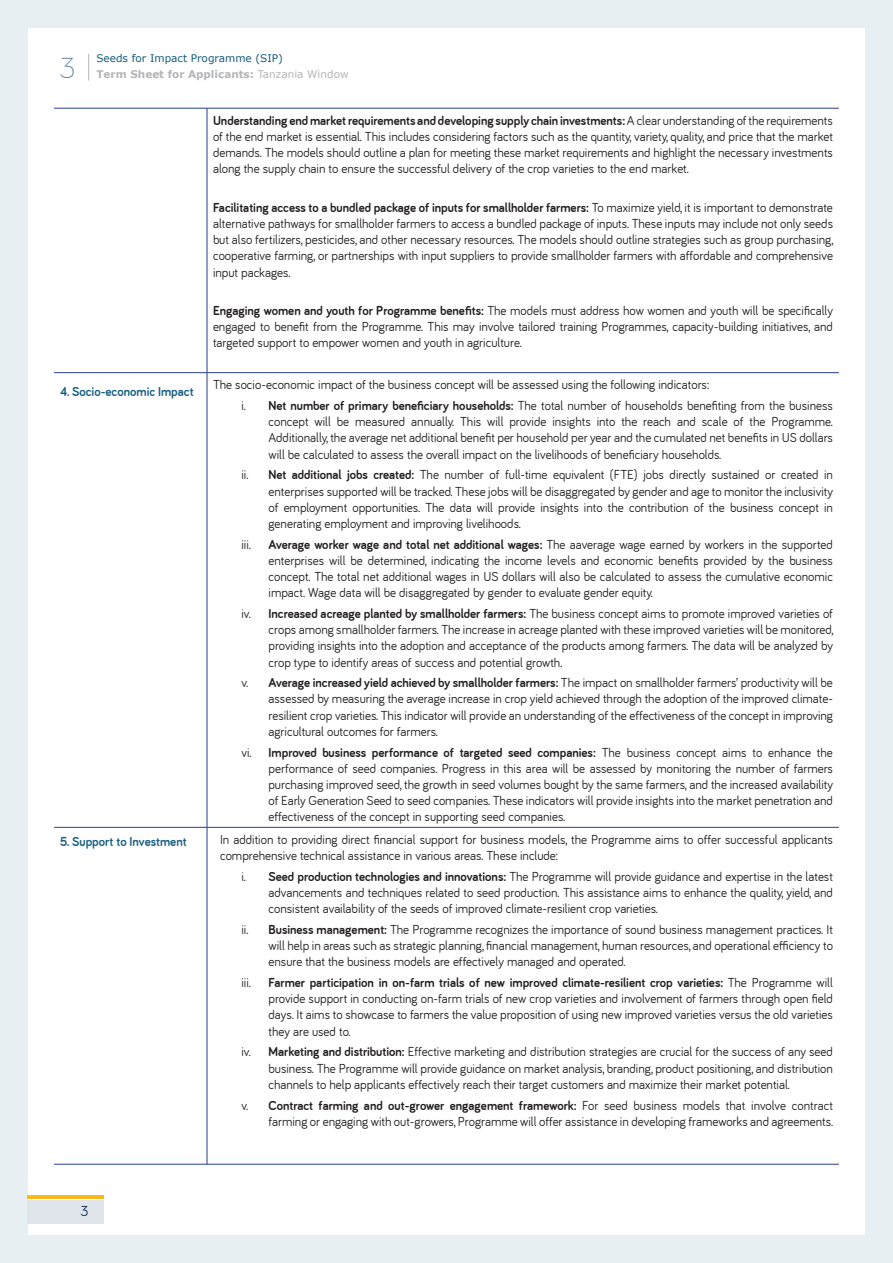
<style>
.page{position:relative;width:893px;height:1263px;background:#fff}
.page>*{position:absolute;margin:0;border:0;box-sizing:border-box;transform-origin:0 0}
.t1{font:300 30px "Bariol";color:#5c7e9a}
.t2{font:15px "Bariol";color:#143153}
.t3{font:13.5px/16.2px "Bariol";color:#231f20;text-align:justify;scale:.95 1}
.t4{font:700 13.5px "Bariol";color:#1a6082;scale:.95 1}
.t5{font:700 10.5px "Verdana";color:#b3b5b8}
.t6{font:10.5px "Verdana";color:#175d7e}
.s1{font-weight:400}
.s2{font-weight:700}
</style>
<div class="page">
<div style="left:0;top:0;width:893px;height:28px;background:#e8eff3"></div>
<div style="left:0;top:1235px;width:893px;height:28px;background:#e8eff3"></div>
<div style="left:0;top:0;width:28px;height:1263px;background:#e8eff3"></div>
<div style="left:865px;top:0;width:28px;height:1263px;background:#e8eff3"></div>
<svg style="left:88px;top:54px;width:1px;height:27px"></svg>
<hr style="left:54px;top:108px;width:153px;height:1px;background:#253f8e">
<hr style="left:207px;top:108px;width:632px;height:1px;background:#253f8e">
<hr style="left:207px;top:108px;width:1px;height:264px;background:#253f8e">
<hr style="left:54px;top:372px;width:153px;height:1px;background:#253f8e">
<hr style="left:207px;top:372px;width:632px;height:1px;background:#253f8e">
<hr style="left:207px;top:373px;width:1px;height:454px;background:#253f8e">
<hr style="left:54px;top:827px;width:153px;height:1px;background:#253f8e">
<hr style="left:207px;top:827px;width:632px;height:1px;background:#253f8e">
<hr style="left:207px;top:827px;width:1px;height:337px;background:#253f8e">
<hr style="left:54px;top:1164px;width:153px;height:1px;background:#253f8e">
<hr style="left:207px;top:1164px;width:632px;height:1px;background:#253f8e">
<div style="left:27px;top:1200px;width:77px;height:24px;background:#e0e6ec"></div>
<hr style="left:27px;top:1196px;width:77px;height:3px;background:#fab919">
<p class="t1" style="left:59px;top:51px;width:18px">3</p>
<p class="t6" style="left:96px;top:52px;width:188px">Seeds for Impact Programme (SIP)</p>
<p class="t5" style="left:96px;top:68px;width:254px">Term Sheet for Applicants: <span class="s1">Tanzania Window</span></p>
<p class="t3" style="left:213px;top:112px;width:654px"><span class="s2">Understanding end market requirements and developing supply chain investments:</span> A clear understanding of the requirements of the end market is essential. This includes considering factors such as the quantity, variety, quality, and price that the market demands. The models should outline a plan for meeting these market requirements and highlight the necessary investments along the supply chain to ensure the successful delivery of the crop varieties to the end market.</p>
<p class="t3" style="left:213px;top:199px;width:655px"><span class="s2">Facilitating access to a bundled package of inputs for smallholder farmers:</span> To maximize yield, it is important to demonstrate alternative pathways for smallholder farmers to access a bundled package of inputs. These inputs may include not only seeds but also fertilizers, pesticides, and other necessary resources. The models should outline strategies such as group purchasing, cooperative farming, or partnerships with input suppliers to provide smallholder farmers with affordable and comprehensive input packages.</p>
<p class="t3" style="left:213px;top:302px;width:654px"><span class="s2">Engaging women and youth for Programme benefits:</span> The models must address how women and youth will be specifically engaged to benefit from the Programme. This may involve tailored training Programmes, capacity-building initiatives, and targeted support to empower women and youth in agriculture.</p>
<p class="t4" style="left:60px;top:384px;width:142px">4. Socio-economic Impact</p>
<p class="t3" style="left:213px;top:377px;width:524px">The socio-economic impact of the business concept will be assessed using the following indicators:</p>
<p class="t3" style="left:268px;top:397px;width:596px;text-indent:-27px">i. <span class="s2">Net number of primary beneficiary households:</span> The total number of households benefiting from the business concept will be measured annually. This will provide insights into the reach and scale of the Programme.<br>Additionally, the average net additional benefit per household per year and the cumulated net benefits in US dollars will be calculated to assess the overall impact on the livelihoods of beneficiary households.</p>
<p class="t3" style="left:268px;top:467px;width:596px;text-indent:-27px">ii. <span class="s2">Net additional jobs created:</span> The number of full-time equivalent (FTE) jobs directly sustained or created in enterprises supported will be tracked. These jobs will be disaggregated by gender and age to monitor the inclusivity of employment opportunities. The data will provide insights into the contribution of the business concept in generating employment and improving livelihoods.</p>
<p class="t3" style="left:242px;top:536px;width:11px">iii.</p>
<p class="t3" style="left:268px;top:536px;width:596px"><span class="s2">Average worker wage and total net additional wages:</span> The aaverage wage earned by workers in the supported enterprises will be determined, indicating the income levels and economic benefits provided by the business concept. The total net additional wages in US dollars will also be calculated to assess the cumulative economic impact. Wage data will be disaggregated by gender to evaluate gender equity.</p>
<p class="t3" style="left:268px;top:605px;width:596px;text-indent:-27px">iv. <span class="s2">Increased acreage planted by smallholder farmers:</span> The business concept aims to promote improved varieties of crops among smallholder farmers. The increase in acreage planted with these improved varieties will be monitored, providing insights into the adoption and acceptance of the products among farmers. The data will be analyzed by crop type to identify areas of success and potential growth.</p>
<p class="t3" style="left:269px;top:675px;width:596px;text-indent:-27px">v. <span class="s2">Average increased yield achieved by smallholder farmers:</span> The impact on smallholder farmers’ productivity will be assessed by measuring the average increase in crop yield achieved through the adoption of the improved climate&shy;resilient crop varieties. This indicator will provide an understanding of the effectiveness of the concept in improving agricultural outcomes for farmers.</p>
<p class="t3" style="left:269px;top:744px;width:596px;text-indent:-27px">vi. <span class="s2">Improved business performance of targeted seed companies:</span> The business concept aims to enhance the performance of seed companies. Progress in this area will be assessed by monitoring the number of farmers purchasing improved seed, the growth in seed volumes bought by the same farmers, and the increased availability of Early Generation Seed to seed companies. These indicators will provide insights into the market penetration and effectiveness of the concept in supporting seed companies.</p>
<p class="t4" style="left:60px;top:834px;width:135px">5. Support to Investment</p>
<p class="t3" style="left:220px;top:831px;width:647px">In addition to providing direct financial support for business models, the Programme aims to offer successful applicants comprehensive technical assistance in various areas. These include:</p>
<p class="t3" style="left:269px;top:868px;width:596px;text-indent:-27px">i. <span class="s2">Seed production technologies and innovations:</span> The Programme will provide guidance and expertise in the latest advancements and techniques related to seed production. This assistance aims to enhance the quality, yield, and consistent availability of the seeds of improved climate-resilient crop varieties.</p>
<p class="t3" style="left:268px;top:921px;width:596px;text-indent:-27px">ii. <span class="s2">Business management:</span> The Programme recognizes the importance of sound business management practices. It will help in areas such as strategic planning, financial management, human resources, and operational efficiency to ensure that the business models are effectively managed and operated.</p>
<p class="t3" style="left:242px;top:974px;width:11px">iii.</p>
<p class="t3" style="left:268px;top:974px;width:596px"><span class="s2">Farmer participation in on-farm trials of new improved climate-resilient crop varieties:</span> The Programme will provide support in conducting on-farm trials of new crop varieties and involvement of farmers through open field days. It aims to showcase to farmers the value proposition of using new improved varieties versus the old varieties they are used to.</p>
<p class="t3" style="left:268px;top:1044px;width:596px;text-indent:-27px">iv. <span class="s2">Marketing and distribution:</span> Effective marketing and distribution strategies are crucial for the success of any seed business. The Programme will provide guidance on market analysis, branding, product positioning, and distribution channels to help applicants effectively reach their target customers and maximize their market potential.</p>
<p class="t3" style="left:242px;top:1097px;width:624px;text-align:right">v. <span class="s2">Contract farming and out-grower engagement framework:</span> For seed business models that involve contract farming or engaging with out-growers, Programme will offer assistance in developing frameworks and agreements.</p>
<p class="t2" style="left:81px;top:1203px;width:10px">3</p>
</div>
